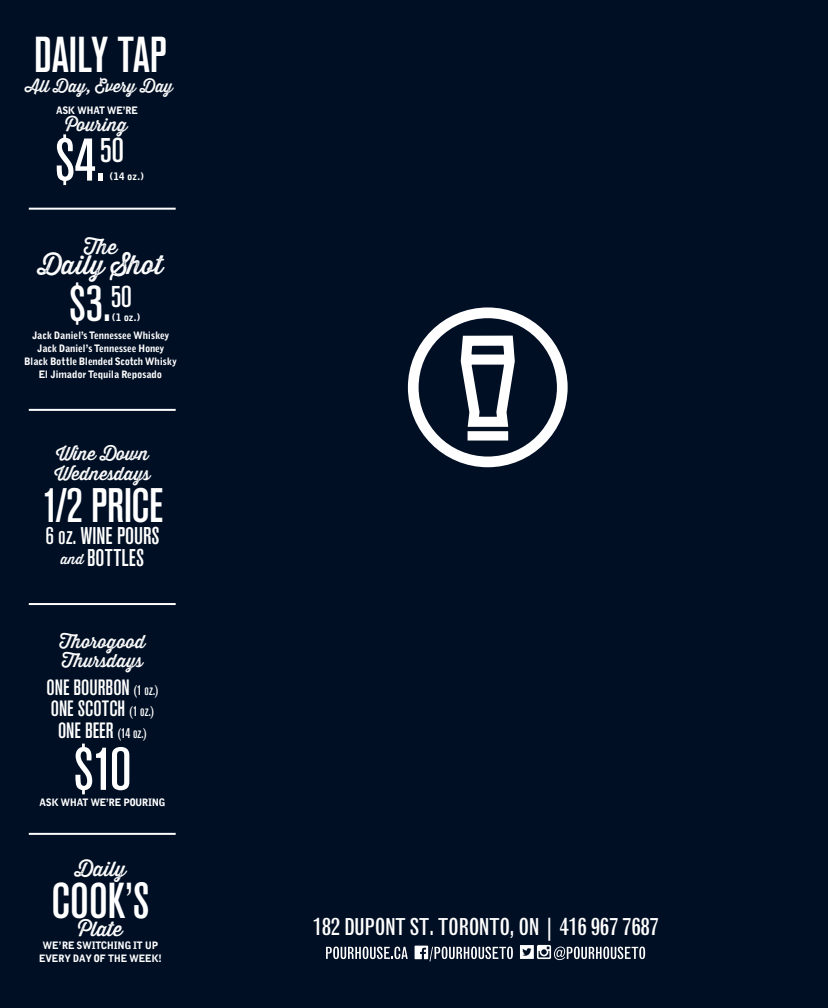
<style>
.page{position:relative;width:828px;height:1008px;background:#000f24}
.page>*{position:absolute;margin:0;border:0;box-sizing:border-box;transform-origin:0 0}
.t1{font:60px "Akzidenz Grotesk BQ Md Cnd Alt";color:#fff}
.t2{font:59.9px "Akzidenz Grotesk BQ Md Cnd Alt";color:#fff}
.t3{font:50px "Akzidenz Grotesk BQ Md Cnd Alt";color:#fff}
.t4{font:48px "Akzidenz Grotesk BQ Md Cnd Alt";letter-spacing:-.005em;color:#fff}
.t5{font:34.2px "Akzidenz Grotesk BQ Md Cnd Alt";color:#fff}
.t6{font:26px "Thirsty Rough Reg One";letter-spacing:.01em;color:#fff}
.t7{font:24px/22px "Akzidenz Grotesk BQ Md Cnd Alt";letter-spacing:.01em;color:#fff;text-align:center}
.t8{font:condensed 23px "Grotesque";letter-spacing:-.025em;color:#fff}
.t9{font:22px/21.5px "Akzidenz Grotesk BQ Md Cnd Alt";color:#fff;text-align:center}
.t10{font:20px "Thirsty Rough Reg One";letter-spacing:.005em;color:#fff}
.t11{font:18px/19px "Thirsty Rough Reg One";letter-spacing:.005em;color:#fff}
.t12{font:16.5px "Thirsty Rough Reg One";color:#fff}
.t13{font:900 10px/13px "Grotesque";letter-spacing:-.025em;color:#fff;text-align:center}
.s1{font-family:"Thirsty Rough Reg One";font-size:14px}
.s2{font-size:14px}
</style>
<div class="page">
<svg style="left:460px;top:335px;width:55px;height:97px"></svg>
<div style="left:468px;top:431px;width:40px;height:9px;background:#fff"></div>
<div style="left:408px;top:307px;width:160px;height:160px;border:11px solid #fff;border-radius:50%"></div>
<hr style="left:29px;top:409px;width:147px;height:2px;background:#fff">
<hr style="left:29px;top:208px;width:147px;height:2px;background:#fff">
<hr style="left:29px;top:603px;width:147px;height:2px;background:#fff">
<hr style="left:29px;top:833px;width:147px;height:2px;background:#fff">
<svg style="left:326px;top:946px;width:82px;height:13px"></svg>
<svg style="left:415px;top:945px;width:98px;height:16px"></svg>
<svg style="left:520px;top:945px;width:125px;height:15px"></svg>
<h3 class="t3" style="left:34px;top:27px;width:134px">DAILY TAP</h3>
<p class="t13" style="left:56px;top:104px;width:83px">ASK WHAT WE’RE</p>
<h2 class="t2" style="left:55px;top:126px;width:51px">$4.</h2>
<h3 class="t12" style="left:26px;top:74px;width:149px">All Day, Every Day</h3>
<h3 class="t11" style="left:66px;top:115px;width:63px">Pouring</h3>
<h3 class="t5" style="left:100px;top:131px;width:26px">50</h3>
<p class="t13" style="left:110px;top:169px;width:36px">(14 oz.)</p>
<h3 class="t10" style="left:84px;top:233px;width:35px">The</h3>
<h3 class="t6" style="left:38px;top:246px;width:127px">Daily Shot</h3>
<h3 class="t3" style="left:69px;top:276px;width:64px">$3.<sup>50</sup></h3>
<p class="t13" style="left:32px;top:309px;width:139px;line-height:17.6px;text-align:left;text-indent:80px">(1 oz.)<br>Jack Daniel’s Tennessee Whiskey</p>
<p class="t13" style="left:24px;top:342px;width:154px">Jack Daniel’s Tennessee Honey<br>Black Bottle Blended Scotch Whisky<br>El Jimador Tequila Reposado</p>
<h3 class="t11" style="left:55px;top:444px;width:97px;line-height:19.6px">Wine Down<br>Wednesdays</h3>
<h3 class="t4" style="left:42px;top:478px;width:123px">1/2 PRICE</h3>
<h3 class="t7" style="left:45px;top:524px;width:116px">6 oz. WINE POURS <span class="s1">and</span> BOTTLES</h3>
<h3 class="t11" style="left:60px;top:632px;width:87px">Thorogood<br>Thursdays</h3>
<h3 class="t9" style="left:47px;top:676px;width:113px">ONE BOURBON <span class="s2">(1 oz.)<br></span>ONE SCOTCH <span class="s2">(1 oz.)<br></span>ONE BEER <span class="s2">(14 oz.)</span></h3>
<h1 class="t1" style="left:74px;top:735px;width:59px">$10</h1>
<p class="t13" style="left:40px;top:796px;width:127px">ASK WHAT WE’RE POURING</p>
<h3 class="t10" style="left:75px;top:854px;width:53px">Daily</h3>
<h3 class="t3" style="left:52px;top:873px;width:99px">COOK’S</h3>
<h3 class="t10" style="left:78px;top:914px;width:46px">Plate</h3>
<p class="t13" style="left:39px;top:938px;width:124px">WE’RE SWITCHING IT UP<br>EVERY DAY OF THE WEEK!</p>
<h3 class="t8" style="left:313px;top:913px;width:348px">182 DUPONT ST. TORONTO, ON | 416 967 7687</h3>
</div>
